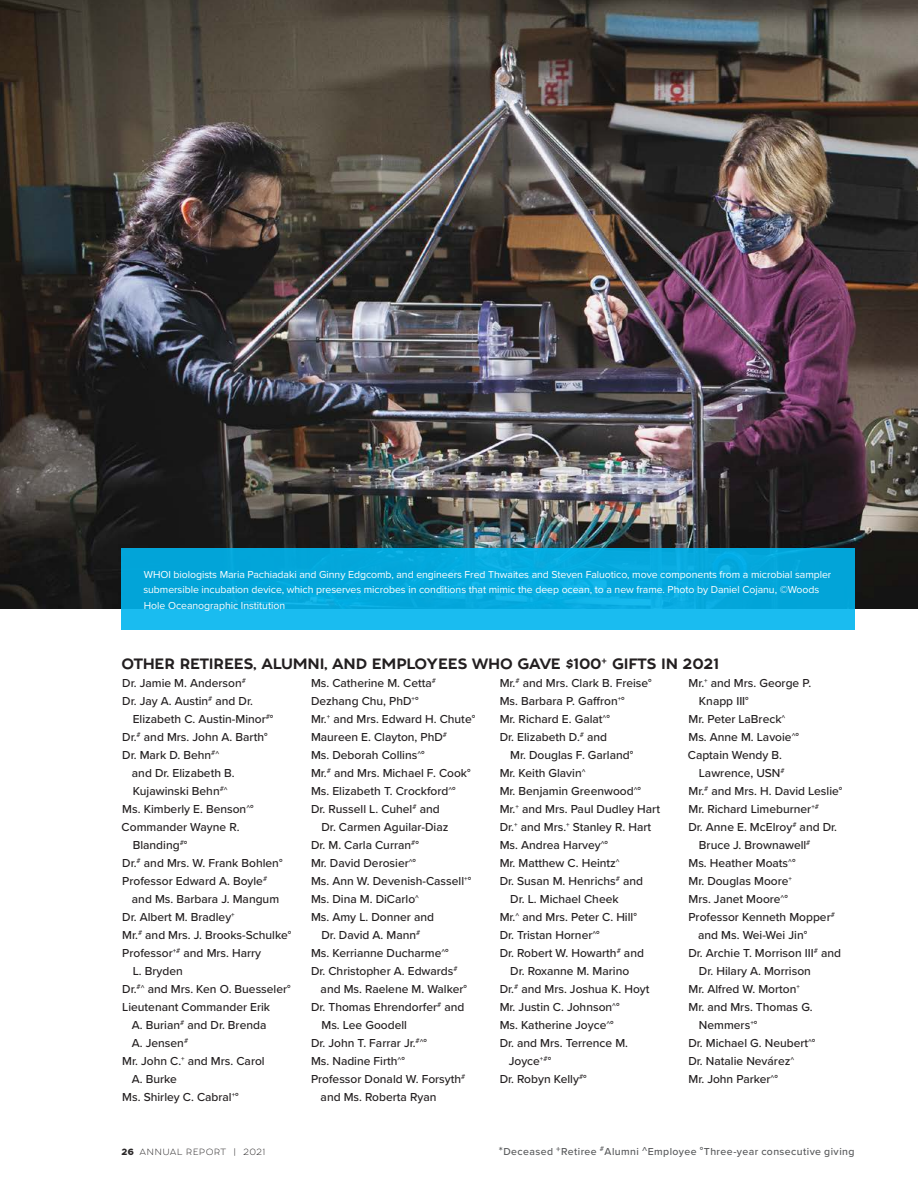
<style>
.page{position:relative;width:918px;height:1188px;background:#fff}
.page>*{position:absolute;margin:0;border:0;box-sizing:border-box;transform-origin:0 0}
.t1{font:15px "Tide Sans 500 Dudette";letter-spacing:-.015em;color:#231f20}
.t2{font:500 12px "Proxima Nova";color:#231f20}
.t3{font:10.5px/15.8px "Proxima Nova";letter-spacing:-.005em;color:#fff}
.t4{font:500 10.5px "Proxima Nova";letter-spacing:.04em;color:#58595b}
.t5{font:9px "Tide Sans 200 Lil Mondo";letter-spacing:.03em;color:#2a2728}
.s1{font-family:"Tide Sans 600 Bunny"}
.s2{font-size:12px}
</style>
<div class="page">
<img style="left:0;top:0;width:918px;height:609px">
<div style="left:122px;top:548px;width:733px;height:82px;background:linear-gradient(to bottom,#00a2d6,#16b8ed)"></div>
<p class="t3" style="left:143px;top:566px;width:690px">WHOI biologists Maria Pachiadaki and Ginny Edgcomb, and engineers Fred Thwaites and Steven Faluotico, move components from a microbial sampler submersible incubation device, which preserves microbes in conditions that mimic the deep ocean, to a new frame. Photo by Daniel Cojanu, ©Woods<br>Hole Oceanographic Institution</p>
<p class="t1" style="left:122px;top:654px;width:600px">OTHER RETIREES, ALUMNI, AND EMPLOYEES WHO GAVE $100<sup>+</sup> GIFTS IN 2021</p>
<p class="t2" style="left:122px;top:674px;width:125px">Dr. Jamie M. Anderson<sup>#</sup></p>
<p class="t2" style="left:122px;top:692px;width:132px">Dr. Jay A. Austin<sup>#</sup> and Dr.</p>
<p class="t2" style="left:133px;top:710px;width:142px">Elizabeth C. Austin-Minor<sup>#</sup>°</p>
<p class="t2" style="left:122px;top:728px;width:147px">Dr.<sup>#</sup> and Mrs. John A. Barth°</p>
<p class="t2" style="left:122px;top:746px;width:98px">Dr. Mark D. Behn<sup>#</sup><sup>^</sup></p>
<p class="t2" style="left:132px;top:764px;width:104px">and Dr. Elizabeth B.</p>
<p class="t2" style="left:133px;top:782px;width:96px">Kujawinski Behn<sup>#</sup><sup>^</sup></p>
<p class="t2" style="left:122px;top:800px;width:133px">Ms. Kimberly E. Benson<sup>^</sup>°</p>
<p class="t2" style="left:122px;top:818px;width:119px">Commander Wayne R.</p>
<p class="t2" style="left:133px;top:836px;width:56px">Blanding<sup>#</sup>°</p>
<p class="t2" style="left:122px;top:854px;width:162px">Dr.<sup>#</sup> and Mrs. W. Frank Bohlen°</p>
<p class="t2" style="left:122px;top:872px;width:146px">Professor Edward A. Boyle<sup>#</sup></p>
<p class="t2" style="left:132px;top:890px;width:149px">and Ms. Barbara J. Mangum</p>
<p class="t2" style="left:122px;top:908px;width:114px">Dr. Albert M. Bradley<sup>+</sup></p>
<p class="t2" style="left:122px;top:926px;width:171px">Mr.<sup>#</sup> and Mrs. J. Brooks-Schulke°</p>
<p class="t2" style="left:122px;top:944px;width:140px">Professor<sup>+#</sup> and Mrs. Harry</p>
<p class="t2" style="left:133px;top:962px;width:52px">L. Bryden</p>
<p class="t2" style="left:122px;top:980px;width:170px">Dr.<sup>#</sup><sup>^</sup> and Mrs. Ken O. Buesseler°</p>
<p class="t2" style="left:122px;top:998px;width:149px">Lieutenant Commander Erik</p>
<p class="t2" style="left:132px;top:1016px;width:136px">A. Burian<sup>#</sup> and Dr. Brenda</p>
<p class="t2" style="left:132px;top:1034px;width:58px">A. Jensen<sup>#</sup></p>
<p class="t2" style="left:122px;top:1052px;width:144px">Mr. John C.<sup>+</sup> and Mrs. Carol</p>
<p class="t2" style="left:132px;top:1070px;width:47px">A. Burke</p>
<p class="t2" style="left:122px;top:1088px;width:118px">Ms. Shirley C. Cabral<sup>+</sup>°</p>
<p class="t2" style="left:311px;top:674px;width:127px">Ms. Catherine M. Cetta<sup>#</sup></p>
<p class="t2" style="left:311px;top:692px;width:109px">Dezhang Chu, PhD<sup>+</sup>°</p>
<p class="t2" style="left:311px;top:710px;width:166px">Mr.<sup>+</sup> and Mrs. Edward H. Chute°</p>
<p class="t2" style="left:311px;top:728px;width:138px">Maureen E. Clayton, PhD<sup>#</sup></p>
<p class="t2" style="left:311px;top:746px;width:115px">Ms. Deborah Collins<sup>^</sup>°</p>
<p class="t2" style="left:311px;top:764px;width:161px">Mr.<sup>#</sup> and Mrs. Michael F. Cook°</p>
<p class="t2" style="left:311px;top:782px;width:146px">Ms. Elizabeth T. Crockford<sup>^</sup>°</p>
<p class="t2" style="left:311px;top:800px;width:130px">Dr. Russell L. Cuhel<sup>#</sup> and</p>
<p class="t2" style="left:322px;top:818px;width:128px">Dr. Carmen Aguilar-Diaz</p>
<p class="t2" style="left:311px;top:836px;width:109px">Dr. M. Carla Curran<sup>#</sup>°</p>
<p class="t2" style="left:311px;top:854px;width:107px">Mr. David Derosier<sup>^</sup>°</p>
<p class="t2" style="left:311px;top:872px;width:162px">Ms. Ann W. Devenish-Cassell<sup>+</sup>°</p>
<p class="t2" style="left:311px;top:890px;width:109px">Ms. Dina M. DiCarlo<sup>^</sup></p>
<p class="t2" style="left:311px;top:908px;width:125px">Ms. Amy L. Donner and</p>
<p class="t2" style="left:322px;top:926px;width:100px">Dr. David A. Mann<sup>#</sup></p>
<p class="t2" style="left:311px;top:944px;width:139px">Ms. Kerrianne Ducharme<sup>^</sup>°</p>
<p class="t2" style="left:311px;top:962px;width:148px">Dr. Christopher A. Edwards<sup>#</sup></p>
<p class="t2" style="left:321px;top:980px;width:148px">and Ms. Raelene M. Walker°</p>
<p class="t2" style="left:311px;top:998px;width:155px">Dr. Thomas Ehrendorfer<sup>#</sup> and</p>
<p class="t2" style="left:322px;top:1016px;width:87px">Ms. Lee Goodell</p>
<p class="t2" style="left:311px;top:1034px;width:118px">Dr. John T. Farrar Jr.<sup>#</sup><sup>^</sup>°</p>
<p class="t2" style="left:311px;top:1052px;width:95px">Ms. Nadine Firth<sup>^</sup>°</p>
<p class="t2" style="left:311px;top:1070px;width:156px">Professor Donald W. Forsyth<sup>#</sup></p>
<p class="t2" style="left:321px;top:1088px;width:117px">and Ms. Roberta Ryan</p>
<p class="t2" style="left:500px;top:674px;width:154px">Mr.<sup>#</sup> and Mrs. Clark B. Freise°</p>
<p class="t2" style="left:500px;top:692px;width:127px">Ms. Barbara P. Gaffron<sup>+</sup>°</p>
<p class="t2" style="left:500px;top:710px;width:112px">Mr. Richard E. Galat<sup>^</sup>°</p>
<p class="t2" style="left:500px;top:728px;width:109px">Dr. Elizabeth D.<sup>#</sup> and</p>
<p class="t2" style="left:510px;top:746px;width:125px">Mr. Douglas F. Garland°</p>
<p class="t2" style="left:500px;top:764px;width:87px">Mr. Keith Glavin<sup>^</sup></p>
<p class="t2" style="left:500px;top:782px;width:143px">Mr. Benjamin Greenwood<sup>^</sup>°</p>
<p class="t2" style="left:500px;top:800px;width:162px">Mr.<sup>+</sup> and Mrs. Paul Dudley Hart</p>
<p class="t2" style="left:500px;top:818px;width:153px">Dr.<sup>+</sup> and Mrs.<sup>+</sup> Stanley R. Hart</p>
<p class="t2" style="left:500px;top:836px;width:110px">Ms. Andrea Harvey<sup>^</sup>°</p>
<p class="t2" style="left:500px;top:854px;width:122px">Mr. Matthew C. Heintz<sup>^</sup></p>
<p class="t2" style="left:500px;top:872px;width:145px">Dr. Susan M. Henrichs<sup>#</sup> and</p>
<p class="t2" style="left:510px;top:890px;width:110px">Dr. L. Michael Cheek</p>
<p class="t2" style="left:500px;top:908px;width:139px">Mr.<sup>^</sup> and Mrs. Peter C. Hill°</p>
<p class="t2" style="left:500px;top:926px;width:102px">Dr. Tristan Horner<sup>^</sup>°</p>
<p class="t2" style="left:500px;top:944px;width:146px">Dr. Robert W. Howarth<sup>#</sup> and</p>
<p class="t2" style="left:510px;top:962px;width:121px">Dr. Roxanne M. Marino</p>
<p class="t2" style="left:500px;top:980px;width:151px">Dr.<sup>#</sup> and Mrs. Joshua K. Hoyt</p>
<p class="t2" style="left:500px;top:998px;width:121px">Mr. Justin C. Johnson<sup>^</sup>°</p>
<p class="t2" style="left:500px;top:1016px;width:116px">Ms. Katherine Joyce<sup>^</sup>°</p>
<p class="t2" style="left:500px;top:1034px;width:130px">Dr. and Mrs. Terrence M.</p>
<p class="t2" style="left:509px;top:1052px;width:44px">Joyce<sup>+#</sup>°</p>
<p class="t2" style="left:500px;top:1070px;width:89px">Dr. Robyn Kelly<sup>#</sup>°</p>
<p class="t2" style="left:688px;top:674px;width:124px">Mr.<sup>+</sup> and Mrs. George P.</p>
<p class="t2" style="left:699px;top:692px;width:51px">Knapp III°</p>
<p class="t2" style="left:688px;top:710px;width:98px">Mr. Peter LaBreck<sup>^</sup></p>
<p class="t2" style="left:688px;top:728px;width:112px">Ms. Anne M. Lavoie<sup>^</sup>°</p>
<p class="t2" style="left:688px;top:746px;width:96px">Captain Wendy B.</p>
<p class="t2" style="left:699px;top:764px;width:87px">Lawrence, USN<sup>#</sup></p>
<p class="t2" style="left:688px;top:782px;width:155px">Mr.<sup>#</sup> and Mrs. H. David Leslie°</p>
<p class="t2" style="left:688px;top:800px;width:132px">Mr. Richard Limeburner<sup>+#</sup></p>
<p class="t2" style="left:688px;top:818px;width:150px">Dr. Anne E. McElroy<sup>#</sup> and Dr.</p>
<p class="t2" style="left:699px;top:836px;width:113px">Bruce J. Brownawell<sup>#</sup></p>
<p class="t2" style="left:688px;top:854px;width:109px">Ms. Heather Moats<sup>^</sup>°</p>
<p class="t2" style="left:688px;top:872px;width:105px">Mr. Douglas Moore<sup>+</sup></p>
<p class="t2" style="left:688px;top:890px;width:101px">Mrs. Janet Moore<sup>^</sup>°</p>
<p class="t2" style="left:688px;top:908px;width:148px">Professor Kenneth Mopper<sup>#</sup></p>
<p class="t2" style="left:698px;top:926px;width:111px">and Ms. Wei-Wei Jin°</p>
<p class="t2" style="left:688px;top:944px;width:154px">Dr. Archie T. Morrison III<sup>#</sup> and</p>
<p class="t2" style="left:699px;top:962px;width:113px">Dr. Hilary A. Morrison</p>
<p class="t2" style="left:688px;top:980px;width:113px">Mr. Alfred W. Morton<sup>+</sup></p>
<p class="t2" style="left:688px;top:998px;width:126px">Mr. and Mrs. Thomas G.</p>
<p class="t2" style="left:699px;top:1016px;width:60px">Nemmers<sup>+</sup>°</p>
<p class="t2" style="left:688px;top:1034px;width:129px">Dr. Michael G. Neubert<sup>^</sup>°</p>
<p class="t2" style="left:688px;top:1052px;width:107px">Dr. Natalie Nevárez<sup>^</sup></p>
<p class="t2" style="left:688px;top:1070px;width:91px">Mr. John Parker<sup>^</sup>°</p>
<p class="t5" style="left:122px;top:1146px;width:145px"><span class="s1">26</span> ANNUAL REPORT | 2021</p>
<p class="t4" style="left:499px;top:1144px;width:357px"><span class="s2">*</span>Deceased <sup>+</sup>Retiree <sup>#</sup>Alumni <span class="s2">^</span>Employee <span class="s2">°</span>Three-year consecutive giving</p>
</div>
